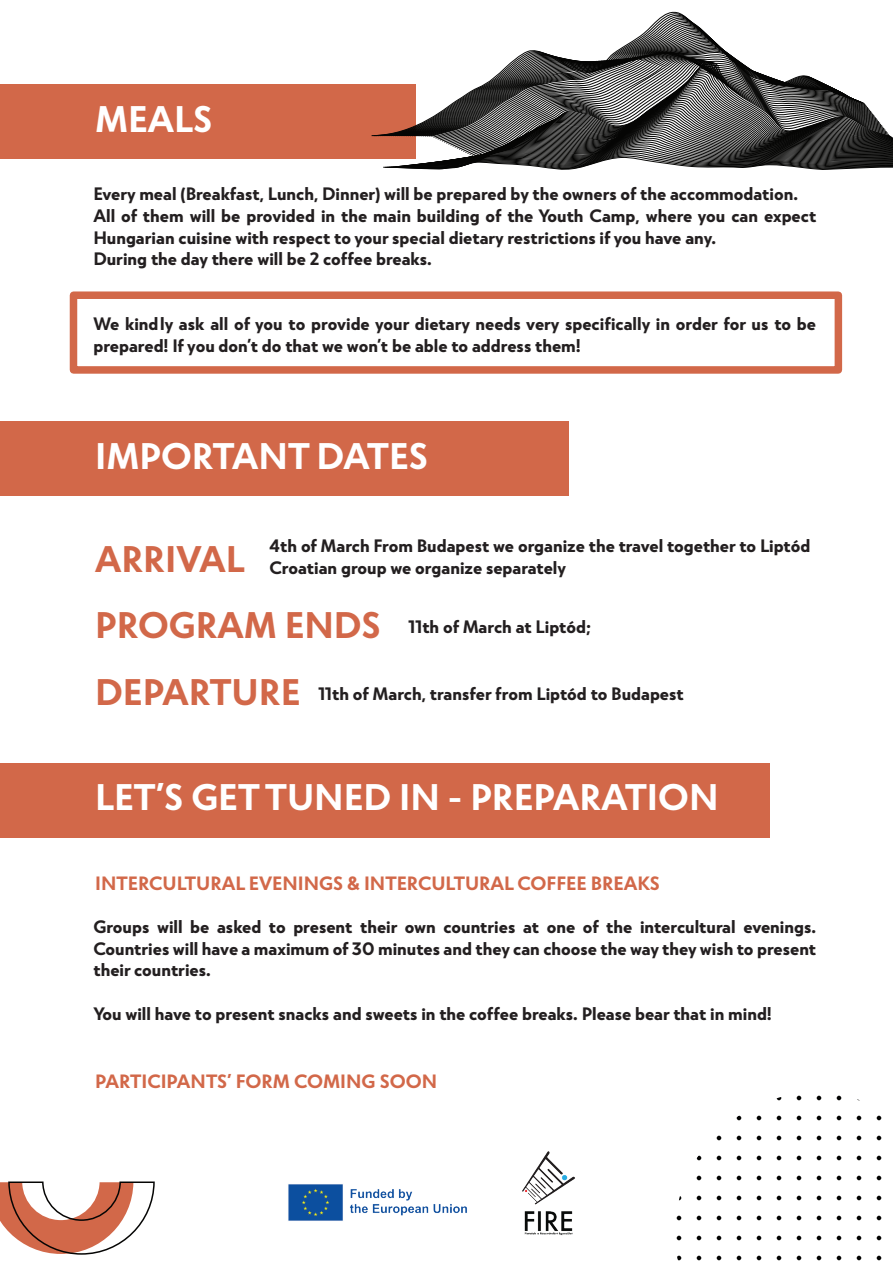
<style>
.page{position:relative;width:893px;height:1263px;background:#fff}
.page>*{position:absolute;margin:0;border:0;box-sizing:border-box;transform-origin:0 0}
.t1{font:700 37.05px "Atlan";color:#fff}
.t2{font:700 37.05px "Atlan";color:#d26849}
.t3{font:700 19.2px "Atlan";color:#d26849}
.t4{font:700 18px/21.6px "Atlan";color:#231f20}
.s1{font-size:37.05px;color:#d26849}
</style>
<div class="page">
<div style="left:0;top:85px;width:416px;height:74px;background:#d26849"></div>
<div style="left:70px;top:291px;width:772px;height:83px;border:8px solid #d26849"></div>
<svg style="left:676px;top:1095px;width:206px;height:166px"></svg>
<svg style="left:0;top:1181px;width:155px;height:74px"></svg>
<div style="left:0;top:763px;width:770px;height:74px;background:#d26849"></div>
<div style="left:0;top:421px;width:569px;height:75px;background:#d26849"></div>
<img style="left:522px;top:1151px;width:53px;height:84px">
<img style="left:288px;top:1184px;width:179px;height:37px">
<svg style="left:383px;top:34px;width:510px;height:136px"></svg>
<h1 class="t1" style="left:95px;top:98px;width:119px">MEALS</h1>
<p class="t4" style="left:93px;top:183px;width:724px">Every meal (Breakfast, Lunch, Dinner) will be prepared by the owners of the accommodation.<br>All of them will be provided in the main building of the Youth Camp, where you can expect Hungarian cuisine with respect to your special dietary restrictions if you have any.<br>During the day there will be 2 coffee breaks.</p>
<p class="t4" style="left:93px;top:313px;width:724px">We kindly ask all of you to provide your dietary needs very specifically in order for us to be prepared! If you don’t do that we won’t be able to address them!</p>
<h1 class="t1" style="left:95px;top:434px;width:334px">IMPORTANT DATES</h1>
<h1 class="t2" style="left:95px;top:538px;width:151px">ARRIVAL</h1>
<p class="t4" style="left:270px;top:535px;width:542px">4th of March From Budapest we organize the travel together to Liptód<br>Croatian group we organize separately</p>
<p class="t4" style="left:95px;top:615px;width:497px"><span class="s1">PROGRAM ENDS</span> 11th of March at Liptód;</p>
<p class="t4" style="left:95px;top:682px;width:590px"><span class="s1">DEPARTURE</span> 11th of March, transfer from Liptód to Budapest</p>
<h1 class="t1" style="left:95px;top:776px;width:625px">LET’S GET TUNED IN - PREPARATION</h1>
<p class="t3" style="left:95px;top:873px;width:566px">INTERCULTURAL EVENINGS &amp; INTERCULTURAL COFFEE BREAKS</p>
<p class="t4" style="left:93px;top:916px;width:724px;text-align:justify">Groups will be asked to present their own countries at one of the intercultural evenings.<br>Countries will have a maximum of 30 minutes and they can choose the way they wish to present their countries.</p>
<p class="t4" style="left:93px;top:1002px;width:680px">You will have to present snacks and sweets in the coffee breaks. Please bear that in mind!</p>
<p class="t3" style="left:95px;top:1071px;width:343px">PARTICIPANTS’ FORM COMING SOON</p>
</div>
